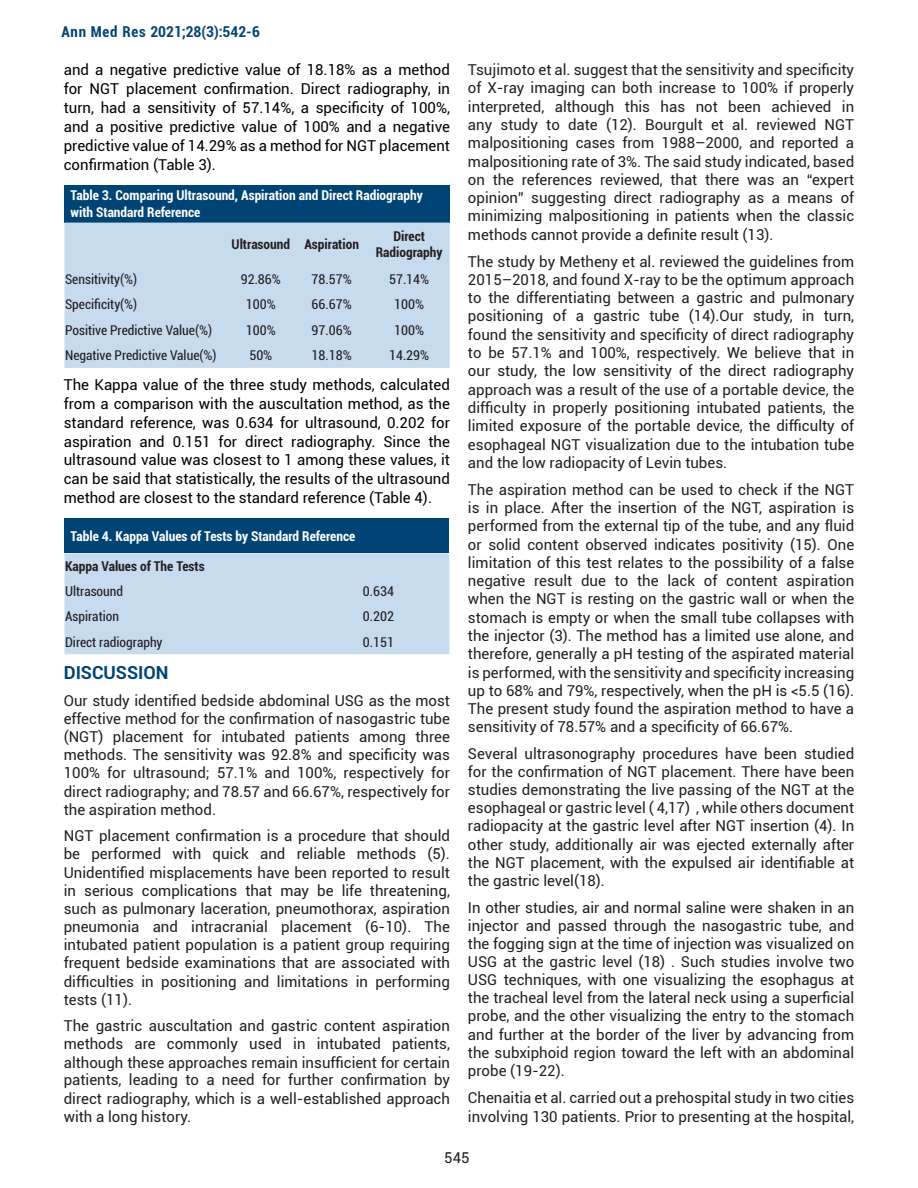
<style>
.page{position:relative;width:918px;height:1188px;background:#fff}
.page>*{position:absolute;margin:0;border:0;box-sizing:border-box;transform-origin:0 0}
.t1{font:700 18px "Roboto";color:#004475}
.t2{font:15px/18.1px "Roboto";color:#231f20;text-align:justify}
.t3{font:15px/18.9px "Roboto";color:#000;text-align:justify}
.t4{font:700 condensed 15px "Roboto";letter-spacing:.025em;color:#004475}
.t5{font:condensed 13.5px "Roboto";color:#231f20}
.t6{font:700 condensed 13.5px/16.2px "Roboto";color:#fff}
.t7{font:700 condensed 13.5px/16.2px "Roboto";color:#231f20;text-align:center}
</style>
<div class="page">
<div style="left:65px;top:185px;width:385px;height:38px;background:#004475"></div>
<div style="left:65px;top:223px;width:385px;height:145px;background:#c7dbef"></div>
<div style="left:65px;top:519px;width:384px;height:34px;background:#004475"></div>
<div style="left:65px;top:553px;width:384px;height:101px;background:#c7dbef"></div>
<p class="t4" style="left:61px;top:21px;width:200px">Ann Med Res 2021;28(3):542-6</p>
<p class="t3" style="left:64px;top:60px;width:388px">and a negative predictive value of 18.18% as a method for NGT placement confirmation. Direct radiography, in turn, had a sensitivity of 57.14%, a specificity of 100%, and a positive predictive value of 100% and a negative predictive value of 14.29% as a method for NGT placement confirmation (Table 3).</p>
<p class="t6" style="left:71px;top:187px;width:354px">Table 3. Comparing Ultrasound, Aspiration and Direct Radiography with Standard Reference</p>
<p class="t7" style="left:232px;top:236px;width:129px">Ultrasound Aspiration</p>
<p class="t7" style="left:376px;top:228px;width:68px">Direct<br>Radiography</p>
<p class="t5" style="left:65px;top:270px;width:74px">Sensitivity(%)</p>
<p class="t5" style="left:241px;top:270px;width:42px">92.86%</p>
<p class="t5" style="left:312px;top:270px;width:42px">78.57%</p>
<p class="t5" style="left:389px;top:270px;width:42px">57.14%</p>
<p class="t5" style="left:65px;top:295px;width:74px">Specificity(%)</p>
<p class="t5" style="left:246px;top:295px;width:31px">100%</p>
<p class="t5" style="left:312px;top:295px;width:42px">66.67%</p>
<p class="t5" style="left:394px;top:295px;width:31px">100%</p>
<p class="t5" style="left:65px;top:321px;width:149px">Positive Predictive Value(%)</p>
<p class="t5" style="left:246px;top:321px;width:31px">100%</p>
<p class="t5" style="left:312px;top:321px;width:42px">97.06%</p>
<p class="t5" style="left:394px;top:321px;width:31px">100%</p>
<p class="t5" style="left:65px;top:346px;width:153px">Negative Predictive Value(%)</p>
<p class="t5" style="left:249px;top:346px;width:24px">50%</p>
<p class="t5" style="left:312px;top:346px;width:42px">18.18%</p>
<p class="t5" style="left:389px;top:346px;width:42px">14.29%</p>
<p class="t3" style="left:64px;top:375px;width:388px">The Kappa value of the three study methods, calculated from a comparison with the auscultation method, as the standard reference, was 0.634 for ultrasound, 0.202 for aspiration and 0.151 for direct radiography. Since the ultrasound value was closest to 1 among these values, it can be said that statistically, the results of the ultrasound method are closest to the standard reference (Table 4).</p>
<p class="t6" style="left:71px;top:527px;width:286px">Table 4. Kappa Values of Tests by Standard Reference</p>
<p class="t7" style="left:65px;top:558px;width:141px">Kappa Values of The Tests</p>
<p class="t5" style="left:65px;top:582px;width:60px">Ultrasound</p>
<p class="t5" style="left:363px;top:582px;width:33px">0.634</p>
<p class="t5" style="left:65px;top:607px;width:55px">Aspiration</p>
<p class="t5" style="left:363px;top:607px;width:33px">0.202</p>
<p class="t5" style="left:65px;top:633px;width:99px">Direct radiography</p>
<p class="t5" style="left:363px;top:633px;width:33px">0.151</p>
<p class="t1" style="left:64px;top:660px;width:106px">DISCUSSION</p>
<p class="t2" style="left:64px;top:691px;width:388px">Our study identified bedside abdominal USG as the most effective method for the confirmation of nasogastric tube (NGT) placement for intubated patients among three methods. The sensitivity was 92.8% and specificity was 100% for ultrasound; 57.1% and 100%, respectively for direct radiography; and 78.57 and 66.67%, respectively for the aspiration method.</p>
<p class="t2" style="left:64px;top:826px;width:388px">NGT placement confirmation is a procedure that should be performed with quick and reliable methods (5).<br>Unidentified misplacements have been reported to result in serious complications that may be life threatening, such as pulmonary laceration, pneumothorax, aspiration pneumonia and intracranial placement (6-10). The intubated patient population is a patient group requiring frequent bedside examinations that are associated with difficulties in positioning and limitations in performing tests (11).</p>
<p class="t2" style="left:64px;top:1016px;width:388px">The gastric auscultation and gastric content aspiration methods are commonly used in intubated patients, although these approaches remain insufficient for certain patients, leading to a need for further confirmation by direct radiography, which is a well-established approach with a long history.</p>
<p class="t2" style="left:468px;top:60px;width:388px">Tsujimoto et al. suggest that the sensitivity and specificity of X-ray imaging can both increase to 100% if properly interpreted, although this has not been achieved in any study to date (12). Bourgult et al. reviewed NGT malpositioning cases from 1988–2000, and reported a malpositioning rate of 3%. The said study indicated, based on the references reviewed, that there was an “expert opinion” suggesting direct radiography as a means of minimizing malpositioning in patients when the classic methods cannot provide a definite result (13).</p>
<p class="t2" style="left:468px;top:251px;width:388px">The study by Metheny et al. reviewed the guidelines from 2015–2018, and found X-ray to be the optimum approach to the differentiating between a gastric and pulmonary positioning of a gastric tube (14).Our study, in turn, found the sensitivity and specificity of direct radiography to be 57.1% and 100%, respectively. We believe that in our study, the low sensitivity of the direct radiography approach was a result of the use of a portable device, the difficulty in properly positioning intubated patients, the limited exposure of the portable device, the difficulty of esophageal NGT visualization due to the intubation tube and the low radiopacity of Levin tubes.</p>
<p class="t2" style="left:468px;top:480px;width:388px">The aspiration method can be used to check if the NGT is in place. After the insertion of the NGT, aspiration is performed from the external tip of the tube, and any fluid or solid content observed indicates positivity (15). One limitation of this test relates to the possibility of a false negative result due to the lack of content aspiration when the NGT is resting on the gastric wall or when the stomach is empty or when the small tube collapses with the injector (3). The method has a limited use alone, and therefore, generally a pH testing of the aspirated material is performed, with the sensitivity and specificity increasing up to 68% and 79%, respectively, when the pH is &lt;5.5 (16).<br>The present study found the aspiration method to have a sensitivity of 78.57% and a specificity of 66.67%.</p>
<p class="t2" style="left:468px;top:744px;width:388px">Several ultrasonography procedures have been studied for the confirmation of NGT placement. There have been studies demonstrating the live passing of the NGT at the esophageal or gastric level ( 4,17) , while others document radiopacity at the gastric level after NGT insertion (4). In other study, additionally air was ejected externally after the NGT placement, with the expulsed air identifiable at the gastric level(18).</p>
<p class="t2" style="left:468px;top:898px;width:388px">In other studies, air and normal saline were shaken in an injector and passed through the nasogastric tube, and the fogging sign at the time of injection was visualized on USG at the gastric level (18) . Such studies involve two USG techniques, with one visualizing the esophagus at the tracheal level from the lateral neck using a superficial probe, and the other visualizing the entry to the stomach and further at the border of the liver by advancing from the subxiphoid region toward the left with an abdominal probe (19-22).</p>
<p class="t2" style="left:468px;top:1088px;width:388px">Chenaitia et al. carried out a prehospital study in two cities involving 130 patients. Prior to presenting at the hospital,</p>
<p class="t2" style="left:444px;top:1148px;width:27px">545</p>
</div>
